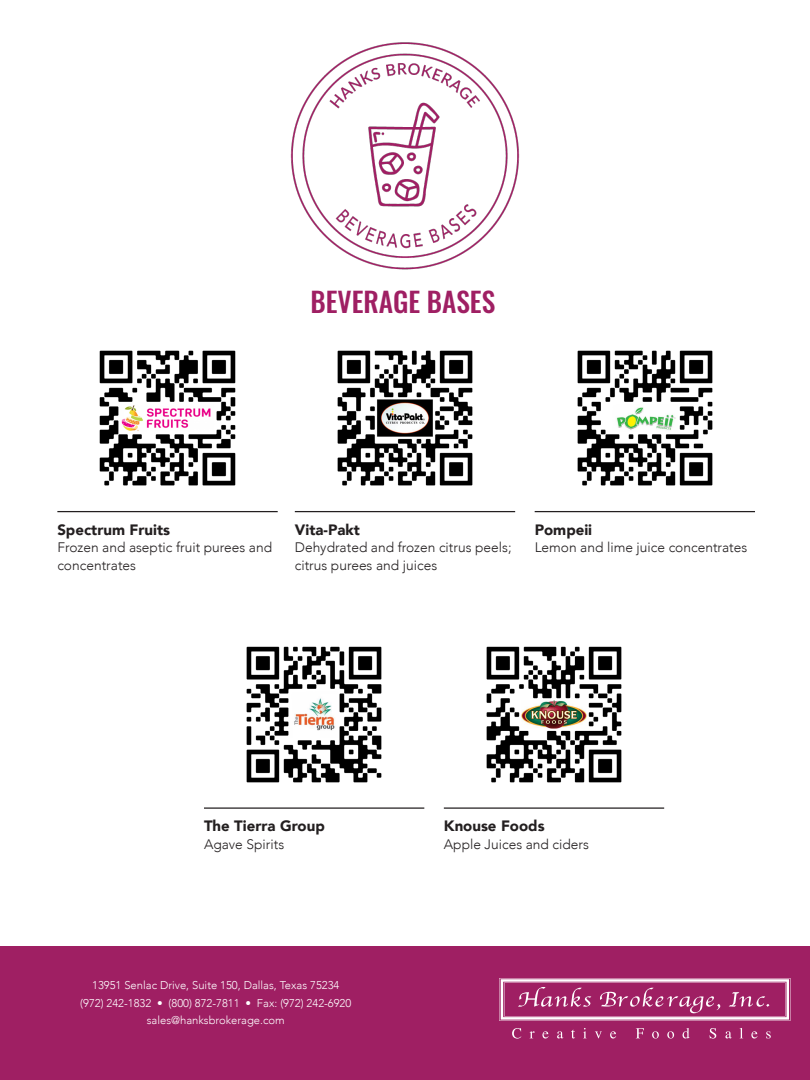
<style>
.page{position:relative;width:810px;height:1080px;background:#fff}
.page>*{position:absolute;margin:0;border:0;box-sizing:border-box;transform-origin:0 0}
.t1{font:500 27.5px "Oswald";color:#9f1f63}
.t2{font:900 15px "Avenir";color:#231f20}
.t3{font:300 13.75px/17.5px "Avenir";color:#231f20}
.t4{font:300 11.25px/17.5px "Avenir";color:#fff;text-align:center}
</style>
<div class="page">
<hr style="left:57px;top:511px;width:221px;height:1px;background:#231f20">
<hr style="left:295px;top:511px;width:220px;height:1px;background:#231f20">
<hr style="left:204px;top:807px;width:220px;height:2px;background:#231f20">
<hr style="left:535px;top:511px;width:220px;height:1px;background:#231f20">
<hr style="left:444px;top:807px;width:220px;height:2px;background:#231f20">
<img style="left:99px;top:350px;width:137px;height:136px">
<img style="left:337px;top:350px;width:136px;height:136px">
<img style="left:246px;top:646px;width:136px;height:137px">
<img style="left:577px;top:350px;width:136px;height:136px">
<img style="left:486px;top:646px;width:136px;height:137px">
<div style="left:0;top:946px;width:810px;height:134px;background:#9f1f63"></div>
<svg style="left:512px;top:1028px;width:9px;height:11px"></svg>
<svg style="left:530px;top:1031px;width:5px;height:7px"></svg>
<svg style="left:542px;top:1031px;width:7px;height:8px"></svg>
<svg style="left:557px;top:1031px;width:6px;height:7px"></svg>
<svg style="left:571px;top:1030px;width:4px;height:8px"></svg>
<svg style="left:583px;top:1028px;width:3px;height:10px"></svg>
<svg style="left:595px;top:1031px;width:7px;height:7px"></svg>
<svg style="left:610px;top:1031px;width:6px;height:8px"></svg>
<svg style="left:636px;top:1028px;width:8px;height:10px"></svg>
<svg style="left:652px;top:1031px;width:7px;height:8px"></svg>
<svg style="left:667px;top:1031px;width:7px;height:8px"></svg>
<svg style="left:683px;top:1028px;width:7px;height:10px"></svg>
<svg style="left:709px;top:1028px;width:7px;height:11px"></svg>
<svg style="left:725px;top:1031px;width:7px;height:7px"></svg>
<svg style="left:740px;top:1028px;width:3px;height:10px"></svg>
<svg style="left:751px;top:1031px;width:7px;height:8px"></svg>
<svg style="left:766px;top:1031px;width:5px;height:7px"></svg>
<svg style="left:499px;top:978px;width:292px;height:43px"></svg>
<img style="left:290px;top:42px;width:230px;height:228px">
<p class="t1" style="left:310px;top:287px;width:186px">BEVERAGE BASES</p>
<p class="t2" style="left:57px;top:516px;width:114px">Spectrum Fruits</p>
<p class="t3" style="left:57px;top:539px;width:216px">Frozen and aseptic fruit purees and concentrates</p>
<p class="t2" style="left:295px;top:516px;width:67px">Vita-Pakt</p>
<p class="t3" style="left:295px;top:539px;width:218px">Dehydrated and frozen citrus peels; citrus purees and juices</p>
<p class="t2" style="left:535px;top:516px;width:59px">Pompeii</p>
<p class="t3" style="left:535px;top:539px;width:214px">Lemon and lime juice concentrates</p>
<p class="t2" style="left:204px;top:813px;width:122px">The Tierra Group</p>
<p class="t3" style="left:204px;top:835px;width:82px">Agave Spirits</p>
<p class="t4" style="left:80px;top:977px;width:273px">13951 Senlac Drive, Suite 150, Dallas, Texas 75234 (972) 242-1832 • (800) 872-7811 • Fax: (972) 242-6920</p>
<p class="t4" style="left:147px;top:1012px;width:140px">sales@hanksbrokerage.com</p>
<p class="t2" style="left:444px;top:813px;width:102px">Knouse Foods</p>
<p class="t3" style="left:444px;top:835px;width:147px">Apple Juices and ciders</p>
</div>
